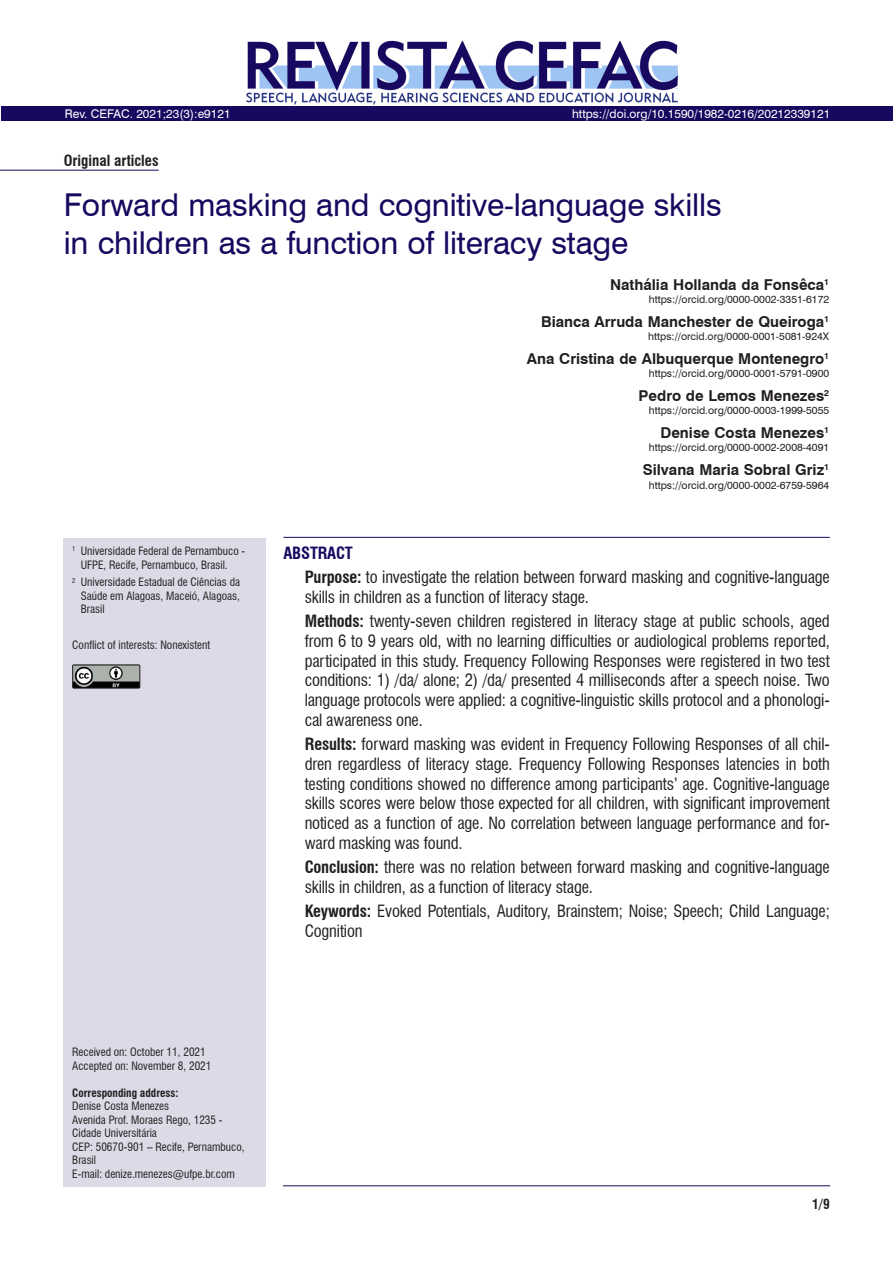
<style>
.page{position:relative;width:893px;height:1263px;background:#fff}
.page>*{position:absolute;margin:0;border:0;box-sizing:border-box;transform-origin:0 0}
.Titulo_só_inglês{font:31.5px/37.8px "Swiss 721 BT";letter-spacing:-.005em;color:#18085f}
.Resumo_só_ingles{font:condensed 16.5px/19.8px "Swiss 721 BT";letter-spacing:-.01em;color:#231f20}
.Resumo_título_-_só{font:700 condensed 16.5px "Swiss 721 BT";letter-spacing:-.01em;color:#18085f}
.Autor{font:700 15px "Swiss 721 BT";color:#231f20}
.Tipo_de_artigo{font:700 condensed 15px "Swiss 721 BT";color:#231f20}
.Cabeço_autor_esquer{font:700 condensed 13.5px "Swiss 721 BT";color:#231f20}
.DOI_-_variável_1{font:12px "Swiss 721 BT";color:#fff}
.Legenda_bibliográfi{font:12px "Swiss 721 BT";color:#fff}
.Endereço_correspond{font:condensed 11.25px/13.5px "Swiss 721 BT";color:#231f20}
.Notas{font:condensed 11.25px/13.5px "Swiss 721 BT";color:#231f20}
.Endereço_correspond-2{font:700 condensed 11.25px "Swiss 721 BT";color:#231f20}
.ORCID{font:10.5px "Swiss 721 BT";color:#231f20}
.s1{font-weight:700}
</style>
<div class="page">
<div style="left:64px;top:538px;width:202px;height:648px;background:#dcdae7"></div>
<img style="left:74px;top:666px;width:64px;height:20px">
<div style="left:72px;top:664px;width:68px;height:24px;border:1px solid #231f20"></div>
<hr style="left:283px;top:537px;width:547px;height:1px;background:#18085f">
<hr style="left:283px;top:1185px;width:547px;height:1px;background:#18085f">
<hr style="left:0;top:170px;width:159px;height:1px;background:#18085f">
<img style="left:246px;top:40px;width:432px;height:65px">
<div style="left:1px;top:106px;width:892px;height:15px;background:#18085f"></div>
<p class="Legenda_bibliográfi" style="left:65px;top:106px;width:167px">Rev. CEFAC. 2021;23(3):e9121</p>
<p class="DOI_-_variável_1" style="left:572px;top:106px;width:260px">https://doi.org/10.1590/1982-0216/20212339121</p>
<p class="Tipo_de_artigo" style="left:64px;top:152px;width:96px">Original articles</p>
<p class="Titulo_só_inglês" style="left:64px;top:185px;width:659px">Forward masking and cognitive-language skills in children as a function of literacy stage</p>
<p class="Autor" style="left:610px;top:274px;width:221px">Nathália Hollanda da Fonsêca<sup>1</sup></p>
<p class="ORCID" style="left:649px;top:292px;width:182px">https://orcid.org/0000-0002-3351-6172</p>
<p class="Autor" style="left:541px;top:311px;width:290px">Bianca Arruda Manchester de Queiroga<sup>1</sup></p>
<p class="ORCID" style="left:648px;top:329px;width:182px">https://orcid.org/0000-0001-5081-924X</p>
<p class="Autor" style="left:527px;top:348px;width:304px">Ana Cristina de Albuquerque Montenegro<sup>1</sup></p>
<p class="ORCID" style="left:649px;top:366px;width:182px">https://orcid.org/0000-0001-5791-0900</p>
<p class="Autor" style="left:639px;top:385px;width:192px">Pedro de Lemos Menezes<sup>2</sup></p>
<p class="ORCID" style="left:649px;top:403px;width:182px">https://orcid.org/0000-0003-1999-5055</p>
<p class="Autor" style="left:660px;top:422px;width:170px">Denise Costa Menezes<sup>1</sup></p>
<p class="ORCID" style="left:649px;top:440px;width:182px">https://orcid.org/0000-0002-2008-4091</p>
<p class="Autor" style="left:643px;top:459px;width:188px">Silvana Maria Sobral Griz<sup>1</sup></p>
<p class="ORCID" style="left:649px;top:477px;width:182px">https://orcid.org/0000-0002-6759-5964</p>
<p class="Notas" style="left:81px;top:544px;width:166px;text-indent:-9px"><sup>1</sup> Universidade Federal de Pernambuco -<br>UFPE, Recife, Pernambuco, Brasil.</p>
<p class="Notas" style="left:81px;top:575px;width:161px;text-align:justify;text-indent:-9px"><sup>2</sup> Universidade Estadual de Ciências da Saúde em Alagoas, Maceió, Alagoas, Brasil</p>
<p class="Notas" style="left:72px;top:638px;width:139px">Conflict of interests: Nonexistent</p>
<p class="Resumo_título_-_só" style="left:283px;top:543px;width:71px">ABSTRACT</p>
<p class="Resumo_só_ingles" style="left:305px;top:567px;width:527px"><span class="s1">Purpose:</span> to investigate the relation between forward masking and cognitive-language skills in children as a function of literacy stage.</p>
<p class="Resumo_só_ingles" style="left:305px;top:611px;width:527px;text-align:justify"><span class="s1">Methods:</span> twenty-seven children registered in literacy stage at public schools, aged from 6 to 9 years old, with no learning difficulties or audiological problems reported, participated in this study. Frequency Following Responses were registered in two test conditions: 1) /da/ alone; 2) /da/ presented 4 milliseconds after a speech noise. Two language protocols were applied: a cognitive-linguistic skills protocol and a phonologi&shy;cal awareness one.</p>
<p class="Resumo_só_ingles" style="left:305px;top:734px;width:527px;text-align:justify"><span class="s1">Results:</span> forward masking was evident in Frequency Following Responses of all chil&shy;dren regardless of literacy stage. Frequency Following Responses latencies in both testing conditions showed no difference among participants’ age. Cognitive-language skills scores were below those expected for all children, with significant improvement noticed as a function of age. No correlation between language performance and for&shy;ward masking was found.</p>
<p class="Resumo_só_ingles" style="left:305px;top:857px;width:527px"><span class="s1">Conclusion:</span> there was no relation between forward masking and cognitive-language skills in children, as a function of literacy stage.</p>
<p class="Resumo_só_ingles" style="left:305px;top:901px;width:527px"><span class="s1">Keywords:</span> Evoked Potentials, Auditory, Brainstem; Noise; Speech; Child Language;<br>Cognition</p>
<p class="Endereço_correspond" style="left:72px;top:1045px;width:135px">Received on: October 11, 2021</p>
<p class="Endereço_correspond" style="left:72px;top:1059px;width:141px">Accepted on: November 8, 2021</p>
<p class="Endereço_correspond-2" style="left:72px;top:1086px;width:108px">Corresponding address:</p>
<p class="Endereço_correspond" style="left:72px;top:1099px;width:98px">Denise Costa Menezes</p>
<p class="Endereço_correspond" style="left:72px;top:1113px;width:152px">Avenida Prof. Moraes Rego, 1235 -<br>Cidade Universitária</p>
<p class="Endereço_correspond" style="left:72px;top:1140px;width:174px">CEP: 50670-901 – Recife, Pernambuco,<br>Brasil</p>
<p class="Endereço_correspond" style="left:72px;top:1167px;width:164px">E-mail: denize.menezes@ufpe.br.com</p>
<p class="Cabeço_autor_esquer" style="left:812px;top:1195px;width:19px">1/9</p>
</div>
